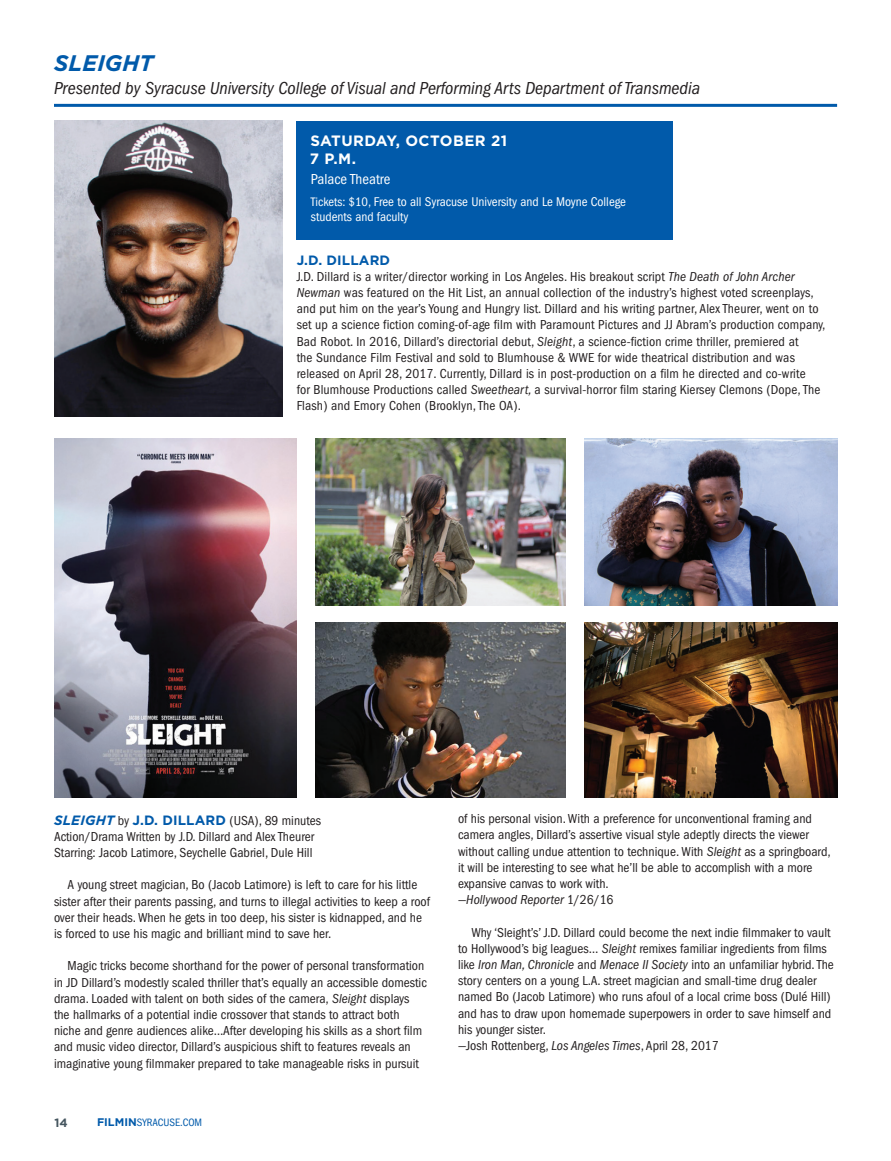
<style>
.page{position:relative;width:891px;height:1161px;background:#fff}
.page>*{position:absolute;margin:0;border:0;box-sizing:border-box;transform-origin:0 0}
.t1{font:italic 700 22.5px "Gotham";color:#015aaa}
.t2{font:italic condensed 18px "ITC Franklin Gothic Std";color:#231f20}
.t3{font:700 15px/18px "Gotham";letter-spacing:.03em;color:#fff}
.t4{font:condensed 15px "ITC Franklin Gothic Std";color:#fff}
.t5{font:condensed 13.5px/16.2px "ITC Franklin Gothic Std";color:#231f20}
.t6{font:700 13.5px "Gotham";letter-spacing:.01em;color:#015aaa}
.t7{font:condensed 13.2px/15px "ITC Franklin Gothic Std";color:#fff}
.t8{font:700 12px "Gotham";color:#45555f}
.t9{font:condensed 11.1px "ITC Franklin Gothic Std";color:#015aaa}
.s1{font-size:12.75px}
.s2{font-style:italic}
.s3{font-family:"Gotham";font-weight:700;font-style:italic;font-stretch:normal;color:#015aaa}
.s4{font-family:"Gotham";font-weight:700;font-stretch:normal;color:#015aaa}
.s5{font-family:"Gotham";font-weight:700;font-stretch:normal}
</style>
<div class="page">
<hr style="left:54px;top:104px;width:783px;height:3px;background:#015aaa">
<div style="left:297px;top:121px;width:376px;height:119px;background:#015aaa"></div>
<img style="left:54px;top:121px;width:229px;height:295px">
<img style="left:585px;top:622px;width:252px;height:175px">
<img style="left:315px;top:438px;width:251px;height:167px">
<img style="left:585px;top:438px;width:252px;height:167px">
<img style="left:54px;top:438px;width:243px;height:360px">
<img style="left:315px;top:622px;width:251px;height:176px">
<h1 class="t1" style="left:54px;top:49px;width:101px">SLEIGHT</h1>
<h2 class="t2" style="left:54px;top:78px;width:648px">Presented by Syracuse University College of Visual and Performing Arts Department of Transmedia</h2>
<p class="t3" style="left:310px;top:132px;width:199px">SATURDAY, OCTOBER 21<br>7 P.M.</p>
<p class="t4" style="left:311px;top:171px;width:81px">Palace Theatre</p>
<p class="t7" style="left:311px;top:194px;width:317px"><span class="s1">Tickets: $10,</span> Free to all Syracuse University and Le Moyne College students and faculty</p>
<p class="t6" style="left:297px;top:251px;width:95px">J.D. DILLARD</p>
<p class="t5" style="left:297px;top:268px;width:530px">J.D. Dillard is a writer/director working in Los Angeles. His breakout script <span class="s2">The Death of John Archer Newman</span> was featured on the Hit List, an annual collection of the industry’s highest voted screenplays, and put him on the year’s Young and Hungry list. Dillard and his writing partner, Alex Theurer, went on to set up a science fiction coming-of-age film with Paramount Pictures and JJ Abram’s production company, Bad Robot. In 2016, Dillard’s directorial debut, <span class="s2">Sleight</span>, a science-fiction crime thriller, premiered at<br>the Sundance Film Festival and sold to Blumhouse &amp; WWE for wide theatrical distribution and was released on April 28, 2017. Currently, Dillard is in post-production on a film he directed and co-write<br>for Blumhouse Productions called <span class="s2">Sweetheart,</span> a survival-horror film staring Kiersey Clemons (Dope, The Flash) and Emory Cohen (Brooklyn, The OA).</p>
<p class="t5" style="left:54px;top:812px;width:269px"><span class="s3">SLEIGHT</span> by <span class="s4">J.D. DILLARD</span> (USA), 89 minutes<br>Action/Drama Written by J.D. Dillard and Alex Theurer<br>Starring: Jacob Latimore, Seychelle Gabriel, Dule Hill</p>
<p class="t5" style="left:54px;top:877px;width:378px;text-indent:14px">A young street magician, Bo (Jacob Latimore) is left to care for his little sister after their parents passing, and turns to illegal activities to keep a roof over their heads. When he gets in too deep, his sister is kidnapped, and he is forced to use his magic and brilliant mind to save her.</p>
<p class="t5" style="left:54px;top:958px;width:374px;text-indent:14px">Magic tricks become shorthand for the power of personal transformation in JD Dillard’s modestly scaled thriller that’s equally an accessible domestic drama. Loaded with talent on both sides of the camera, <span class="s2">Sleight</span> displays the hallmarks of a potential indie crossover that stands to attract both niche and genre audiences alike…After developing his skills as a short film and music video director, Dillard’s auspicious shift to features reveals an imaginative young filmmaker prepared to take manageable risks in pursuit</p>
<p class="t8" style="left:54px;top:1115px;width:15px">14</p>
<p class="t9" style="left:97px;top:1116px;width:107px"><span class="s5">FILMIN</span>SYRACUSE.COM</p>
<p class="t5" style="left:458px;top:811px;width:374px">of his personal vision. With a preference for unconventional framing and camera angles, Dillard’s assertive visual style adeptly directs the viewer without calling undue attention to technique. With <span class="s2">Sleight</span> as a springboard, it will be interesting to see what he’ll be able to accomplish with a more expansive canvas to work with.<br>—<span class="s2">Hollywood Reporter</span> 1/26/16</p>
<p class="t5" style="left:458px;top:924px;width:377px;text-indent:14px">Why ‘Sleight’s’ J.D. Dillard could become the next indie filmmaker to vault to Hollywood’s big leagues… <span class="s2">Sleight</span> remixes familiar ingredients from films like <span class="s2">Iron Man, Chronicle</span> and <span class="s2">Menace II Society</span> into an unfamiliar hybrid. The story centers on a young L.A. street magician and small-time drug dealer named Bo (Jacob Latimore) who runs afoul of a local crime boss (Dulé Hill) and has to draw upon homemade superpowers in order to save himself and his younger sister.<br>—Josh Rottenberg, <span class="s2">Los Angeles Times</span>, April 28, 2017</p>
</div>
